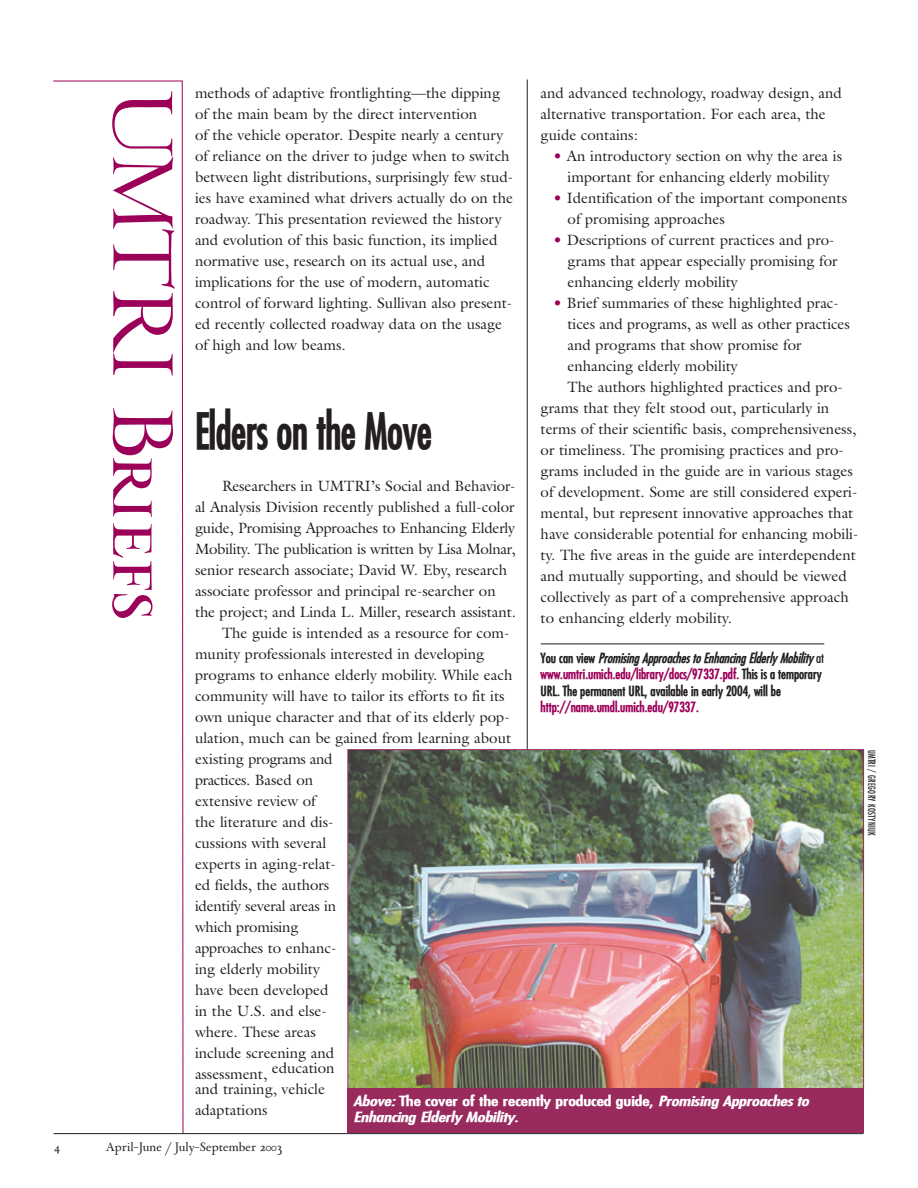
<style>
.page{position:relative;width:918px;height:1188px;background:#fff}
.page>*{position:absolute;margin:0;border:0;box-sizing:border-box;transform-origin:0 0}
.t1{font:94.5px "Cheneau Small Caps";letter-spacing:-.005em;color:#9c0159}
.t2{font:48px "Fuji CN BO";letter-spacing:-.005em;color:#231f20}
.t3{font:15px/21px "Galliard";color:#231f20}
.t4{font:15px "Galliard";letter-spacing:-.02em;color:#231f20}
.t5{font:15px "Galliard";letter-spacing:-.025em;color:#231f20}
.t6{font:13.5px/16.5px "Fuji BO";color:#231f20}
.t7{font:13.5px "Fuji EX BO";letter-spacing:-.01em;color:#fff}
.t8{font:13.5px "Fuji BI";color:#231f20}
.t9{font:13.5px "Fuji BO";color:#9c0159}
.t10{font:13.5px "Cheneau Philosophie";color:#231f20}
.t11{font:13.5px "Fuji EX BI";letter-spacing:-.01em;color:#fff}
.t12{font:condensed 9.75px "Fuji";letter-spacing:.03em;color:#231f20}
.s1{color:#9c0159}
.s2{font-family:"Fuji BO"}
.s3{font-family:"Fuji NO"}
.s4{font-family:"Fuji EX BI"}
.s5{font-family:"Fuji EX BO"}
</style>
<div class="page">
<svg style="left:53px;top:80px;width:131px;height:1054px"></svg>
<hr style="left:527px;top:80px;width:1px;height:1053px;background:#231f20">
<hr style="left:541px;top:644px;width:283px;height:1px;background:#231f20">
<img style="left:349px;top:751px;width:513px;height:336px">
<div style="left:347px;top:1088px;width:517px;height:45px;background:#982a5e"></div>
<hr style="left:54px;top:1133px;width:810px;height:1px;background:#231f20">
<h1 class="t1" style="left:201px;top:89px;width:532px;rotate:90deg">UMTRI Briefs</h1>
<p class="t3" style="left:541px;top:83px;width:303px">and advanced technology, roadway design, and alternative transportation. For each area, the guide contains:</p>
<p class="t3" style="left:553px;top:146px;width:290px;text-align:center"><span class="s1">•</span> An introductory section on why the area is important for enhancing elderly mobility</p>
<p class="t3" style="left:568px;top:188px;width:281px;text-indent:-14px"><span class="s1">•</span> Identification of the important components of promising approaches</p>
<p class="t3" style="left:568px;top:230px;width:271px;text-indent:-14px"><span class="s1">•</span> Descriptions of current practices and pro&shy;grams that appear especially promising for enhancing elderly mobility</p>
<p class="t3" style="left:553px;top:293px;width:287px"><span class="s1">•</span> Brief summaries of these highlighted prac-</p>
<p class="t3" style="left:568px;top:314px;width:284px">tices and programs, as well as other practices</p>
<p class="t3" style="left:568px;top:335px;width:235px">and programs that show promise for</p>
<p class="t3" style="left:568px;top:356px;width:172px">enhancing elderly mobility</p>
<p class="t3" style="left:568px;top:377px;width:277px">The authors highlighted practices and pro-</p>
<p class="t3" style="left:541px;top:398px;width:290px">grams that they felt stood out, particularly in</p>
<p class="t3" style="left:541px;top:419px;width:317px">terms of their scientific basis, comprehensiveness,</p>
<p class="t3" style="left:541px;top:440px;width:305px">or timeliness. The promising practices and pro-</p>
<p class="t3" style="left:541px;top:461px;width:314px">grams included in the guide are in various stages</p>
<p class="t3" style="left:541px;top:482px;width:318px">of development. Some are still considered experi-</p>
<p class="t3" style="left:541px;top:503px;width:314px">mental, but represent innovative approaches that</p>
<p class="t3" style="left:541px;top:524px;width:320px">have considerable potential for enhancing mobili-</p>
<p class="t3" style="left:541px;top:545px;width:317px">ty. The five areas in the guide are interdependent</p>
<p class="t3" style="left:541px;top:566px;width:308px">and mutually supporting, and should be viewed</p>
<p class="t3" style="left:541px;top:587px;width:310px">collectively as part of a comprehensive approach</p>
<p class="t3" style="left:541px;top:608px;width:193px">to enhancing elderly mobility.</p>
<p class="t8" style="left:541px;top:651px;width:285px"><span class="s2">You can view</span> Promising Approaches to Enhancing Elderly Mobility <span class="s3">at</span></p>
<p class="t6" style="left:541px;top:667px;width:283px"><span class="s1">www.umtri.umich.edu/library/docs/97337.pdf.</span> This is a temporary<br>URL. The permanent URL, available in early 2004, will be</p>
<p class="t9" style="left:541px;top:701px;width:160px">http://name.umdl.umich.edu/97337.</p>
<p class="t3" style="left:195px;top:83px;width:320px">methods of adaptive frontlighting—the dipping of the main beam by the direct intervention<br>of the vehicle operator. Despite nearly a century of reliance on the driver to judge when to switch between light distributions, surprisingly few stud&shy;ies have examined what drivers actually do on the roadway. This presentation reviewed the history and evolution of this basic function, its implied normative use, research on its actual use, and implications for the use of modern, automatic control of forward lighting. Sullivan also present&shy;ed recently collected roadway data on the usage of high and low beams.</p>
<h2 class="t2" style="left:195px;top:408px;width:238px">Elders on the Move</h2>
<p class="t3" style="left:222px;top:475px;width:295px">Researchers in UMTRI’s Social and Behavior-</p>
<p class="t3" style="left:195px;top:496px;width:321px">al Analysis Division recently published a full-color</p>
<p class="t3" style="left:195px;top:517px;width:322px">guide, Promising Approaches to Enhancing Elderly</p>
<p class="t3" style="left:195px;top:538px;width:322px">Mobility. The publication is written by Lisa Molnar,</p>
<p class="t3" style="left:195px;top:559px;width:314px">senior research associate; David W. Eby, research</p>
<p class="t3" style="left:195px;top:580px;width:302px">associate professor and principal re-searcher on</p>
<p class="t3" style="left:195px;top:601px;width:323px">the project; and Linda L. Miller, research assistant.</p>
<p class="t3" style="left:222px;top:622px;width:289px">The guide is intended as a resource for com-</p>
<p class="t3" style="left:195px;top:643px;width:291px">munity professionals interested in developing</p>
<p class="t3" style="left:195px;top:664px;width:319px">programs to enhance elderly mobility. While each</p>
<p class="t3" style="left:195px;top:685px;width:311px">community will have to tailor its efforts to fit its</p>
<p class="t3" style="left:195px;top:706px;width:316px">own unique character and that of its elderly pop-</p>
<p class="t3" style="left:195px;top:727px;width:318px">ulation, much can be gained from learning about</p>
<p class="t4" style="left:195px;top:750px;width:139px">existing programs and</p>
<p class="t5" style="left:195px;top:771px;width:120px">practices. Based on</p>
<p class="t3" style="left:195px;top:790px;width:122px">extensive review of</p>
<p class="t3" style="left:195px;top:811px;width:140px">the literature and dis-</p>
<p class="t3" style="left:195px;top:832px;width:133px">cussions with several</p>
<p class="t3" style="left:195px;top:853px;width:142px">experts in aging-relat-</p>
<p class="t3" style="left:195px;top:874px;width:136px">ed fields, the authors</p>
<p class="t3" style="left:195px;top:895px;width:143px">identify several areas in</p>
<p class="t3" style="left:195px;top:916px;width:105px">which promising</p>
<p class="t3" style="left:195px;top:937px;width:143px">approaches to enhanc-</p>
<p class="t3" style="left:195px;top:958px;width:126px">ing elderly mobility</p>
<p class="t3" style="left:195px;top:979px;width:135px">have been developed</p>
<p class="t3" style="left:195px;top:1000px;width:133px">in the U.S. and else-</p>
<p class="t3" style="left:195px;top:1021px;width:122px">where. These areas</p>
<p class="t3" style="left:195px;top:1042px;width:141px">include screening and</p>
<p class="t3" style="left:195px;top:1063px;width:141px">assessment, education</p>
<p class="t3" style="left:195px;top:1078px;width:132px">and training, vehicle adaptations</p>
<p class="t7" style="left:353px;top:1094px;width:457px"><span class="s4">Above:</span> The cover of the recently produced guide, <span class="s4">Promising Approaches to</span></p>
<p class="t11" style="left:353px;top:1111px;width:167px">Enhancing Elderly Mobility<span class="s5">.</span></p>
<p class="t10" style="left:54px;top:1139px;width:7px">4</p>
<p class="t10" style="left:106px;top:1139px;width:178px">April–June / July–September 2003</p>
<p class="t12" style="left:876px;top:750px;width:87px;rotate:90deg">UMTRI / GREGORY KOSTYNIUK</p>
</div>
